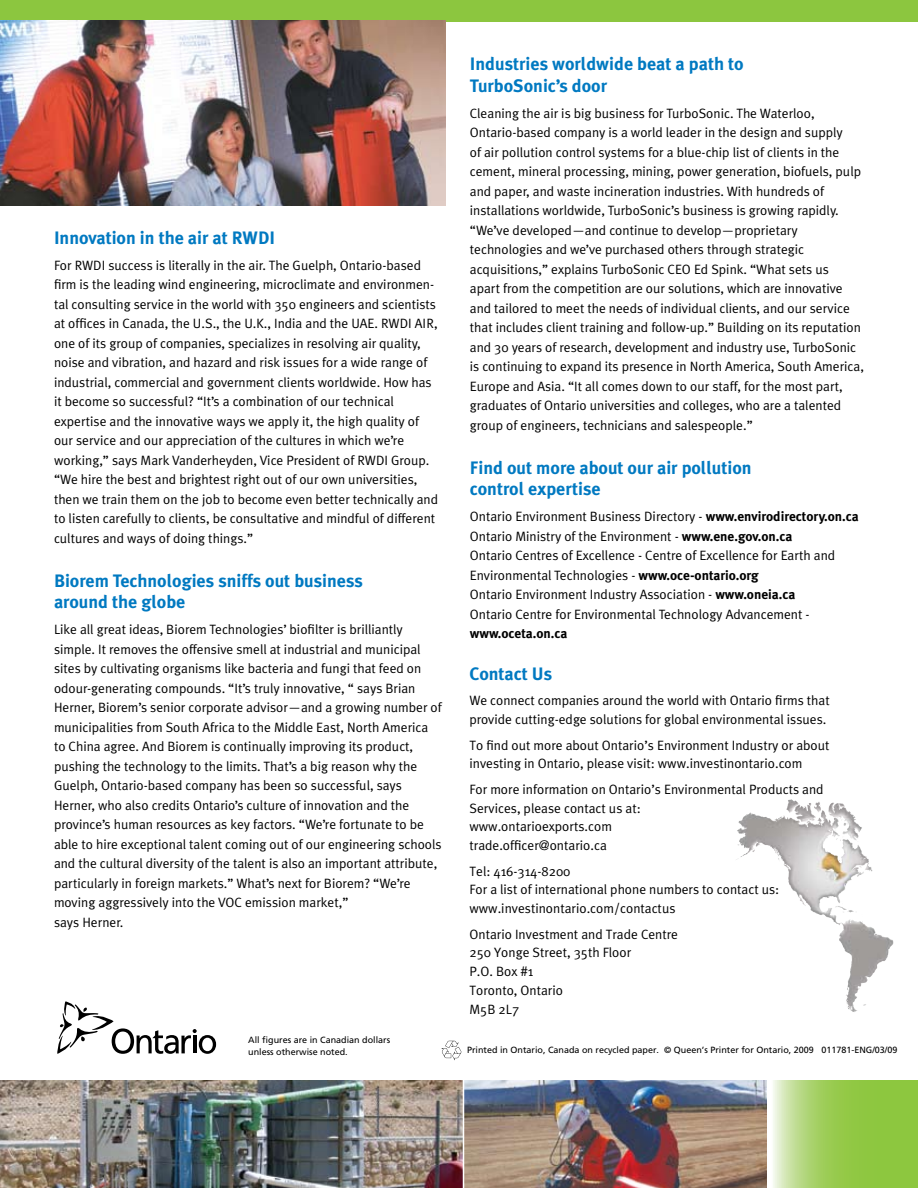
<style>
.page{position:relative;width:918px;height:1188px;background:#fff}
.page>*{position:absolute;margin:0;border:0;box-sizing:border-box;transform-origin:0 0}
.sub_heads{font:700 18px/21.6px "Meta Plus";color:#0079c1}
.Body_copy{font:13.5px/19.5px "Meta Plus Normal";color:#000}
.Body_copy-2{font:9px/12px "Frutiger";color:#000}
.s1{font-family:"Meta Plus";font-weight:700}
</style>
<div class="page">
<div style="left:0;top:0;width:918px;height:22px;background:#8cc63f"></div>
<svg style="left:441px;top:1041px;width:20px;height:19px"></svg>
<svg style="left:57px;top:1001px;width:159px;height:53px"></svg>
<img style="left:0;top:1080px;width:463px;height:108px">
<img style="left:464px;top:1080px;width:303px;height:108px">
<svg style="left:773px;top:1080px;width:145px;height:108px"></svg>
<img style="left:0;top:20px;width:446px;height:186px">
<img style="left:786px;top:799px;width:57px;height:19px">
<p class="sub_heads" style="left:54px;top:227px;width:223px">Innovation in the air at RWDI</p>
<p class="Body_copy" style="left:54px;top:255px;width:386px">For RWDI success is literally in the air. The Guelph, Ontario-based firm is the leading wind engineering, microclimate and environmen&shy;tal consulting service in the world with 350 engineers and scientists at offices in Canada, the U.S., the U.K., India and the UAE. RWDI AIR, one of its group of companies, specializes in resolving air quality, noise and vibration, and hazard and risk issues for a wide range of industrial, commercial and government clients worldwide. How has it become so successful? “It’s a combination of our technical expertise and the innovative ways we apply it, the high quality of our service and our appreciation of the cultures in which we’re working,” says Mark Vanderheyden, Vice President of RWDI Group. “We hire the best and brightest right out of our own universities, then we train them on the job to become even better technically and to listen carefully to clients, be consultative and mindful of different cultures and ways of doing things.”</p>
<p class="sub_heads" style="left:54px;top:569px;width:311px">Biorem Technologies sniffs out business around the globe</p>
<p class="Body_copy" style="left:54px;top:620px;width:389px">Like all great ideas, Biorem Technologies’ biofilter is brilliantly simple. It removes the offensive smell at industrial and municipal sites by cultivating organisms like bacteria and fungi that feed on odour-generating compounds. “It’s truly innovative, “ says Brian Herner, Biorem’s senior corporate advisor—and a growing number of municipalities from South Africa to the Middle East, North America to China agree. And Biorem is continually improving its product, pushing the technology to the limits. That’s a big reason why the Guelph, Ontario-based company has been so successful, says Herner, who also credits Ontario’s culture of innovation and the province’s human resources as key factors. “We’re fortunate to be able to hire exceptional talent coming out of our engineering schools and the cultural diversity of the talent is also an important attribute, particularly in foreign markets.” What’s next for Biorem? “We’re moving aggressively into the VOC emission market,”<br>says Herner.</p>
<p class="Body_copy-2" style="left:248px;top:1033px;width:144px">All figures are in Canadian dollars unless otherwise noted.</p>
<p class="sub_heads" style="left:470px;top:53px;width:275px">Industries worldwide beat a path to<br>TurboSonic’s door</p>
<p class="Body_copy" style="left:470px;top:103px;width:396px">Cleaning the air is big business for TurboSonic. The Waterloo, Ontario-based company is a world leader in the design and supply<br>of air pollution control systems for a blue-chip list of clients in the cement, mineral processing, mining, power generation, biofuels, pulp and paper, and waste incineration industries. With hundreds of installations worldwide, TurboSonic’s business is growing rapidly. “We’ve developed—and continue to develop—proprietary technologies and we’ve purchased others through strategic acquisitions,” explains TurboSonic CEO Ed Spink. “What sets us<br>apart from the competition are our solutions, which are innovative and tailored to meet the needs of individual clients, and our service that includes client training and follow-up.” Building on its reputation and 30 years of research, development and industry use, TurboSonic is continuing to expand its presence in North America, South America, Europe and Asia. “It all comes down to our staff, for the most part, graduates of Ontario universities and colleges, who are a talented group of engineers, technicians and salespeople.”</p>
<p class="sub_heads" style="left:470px;top:456px;width:283px">Find out more about our air pollution control expertise</p>
<p class="Body_copy" style="left:470px;top:507px;width:390px">Ontario Environment Business Directory - <span class="s1">www.envirodirectory.on.ca </span>Ontario Ministry of the Environment - <span class="s1">www.ene.gov.on.ca<br></span>Ontario Centres of Excellence - Centre of Excellence for Earth and Environmental Technologies - <span class="s1">www.oce-ontario.org<br></span>Ontario Environment Industry Association - <span class="s1">www.oneia.ca<br></span>Ontario Centre for Environmental Technology Advancement - <span class="s1">www.oceta.on.ca</span></p>
<p class="sub_heads" style="left:470px;top:663px;width:84px">Contact Us</p>
<p class="Body_copy" style="left:470px;top:691px;width:362px;line-height:18.8px">We connect companies around the world with Ontario firms that provide cutting-edge solutions for global environmental issues.</p>
<p class="Body_copy" style="left:470px;top:736px;width:362px;line-height:18.8px">To find out more about Ontario’s Environment Industry or about investing in Ontario, please visit: www.investinontario.com</p>
<p class="Body_copy" style="left:470px;top:780px;width:356px;line-height:18.8px">For more information on Ontario’s Environmental Products and Services, please contact us at:<br>www.ontarioexports.com<br>trade.officer@ontario.ca</p>
<p class="Body_copy" style="left:470px;top:862px;width:311px;line-height:18.8px">Tel: 416-314-8200<br>For a list of international phone numbers to contact us: www.investinontario.com/contactus</p>
<p class="Body_copy" style="left:470px;top:925px;width:210px;line-height:18.8px">Ontario Investment and Trade Centre<br>250 Yonge Street, 35th Floor<br>P.O. Box #1<br>Toronto, Ontario<br>M5B 2L7</p>
<p class="Body_copy-2" style="left:467px;top:1044px;width:432px">Printed in Ontario, Canada on recycled paper. © Queen’s Printer for Ontario, 2009 011781-ENG/03/09</p>
</div>
